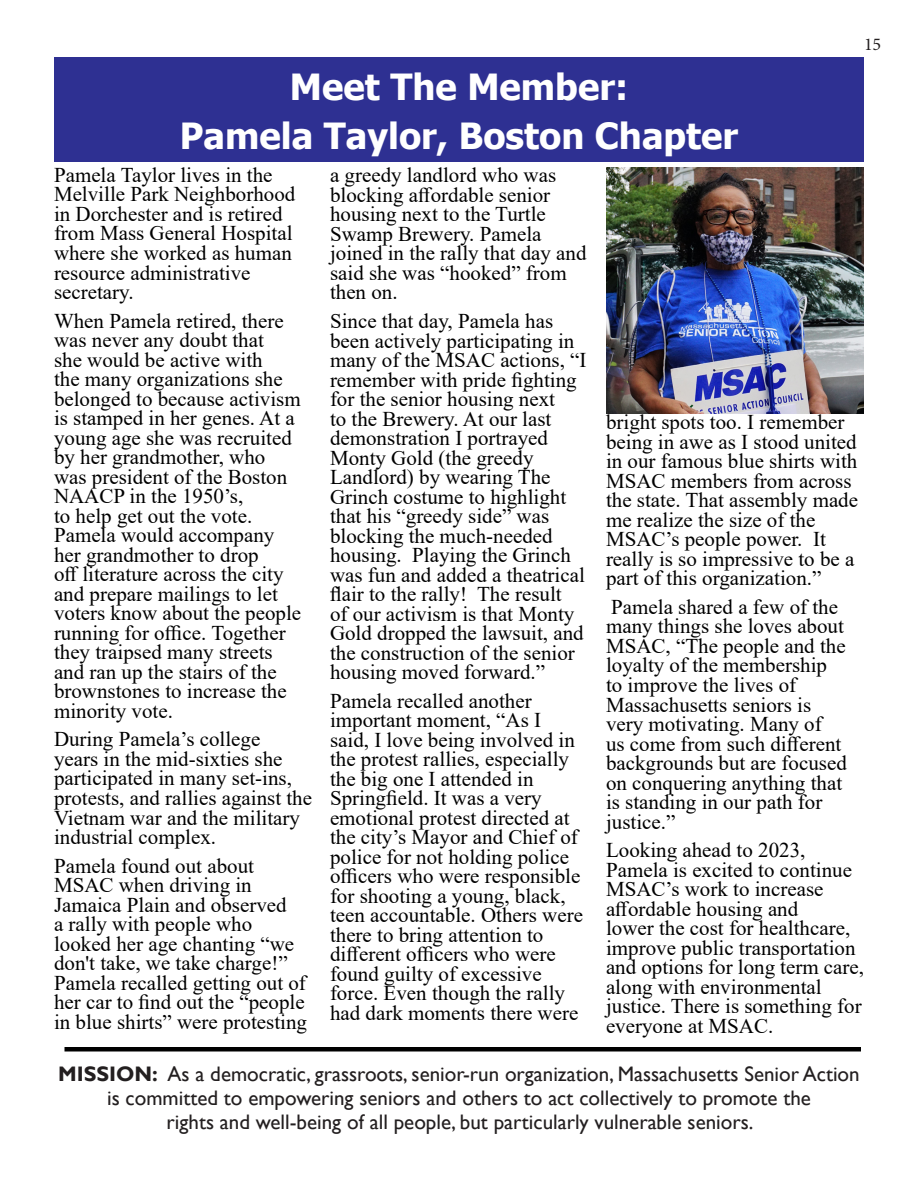
<style>
.page{position:relative;width:918px;height:1188px;background:#fff}
.page>*{position:absolute;margin:0;border:0;box-sizing:border-box;transform-origin:0 0}
.t1{font:700 36px/49.7px "Tahoma";color:#fff;text-align:center}
.t2{font:21px/19.5px "Times New Roman";color:#000}
.t3{font:21px/24px "Gill Sans";color:#231f20;text-align:center}
.t4{font:18px "Minion Pro";color:#231f20}
.s1{font-weight:700}
</style>
<div class="page">
<div style="left:64px;top:1047px;width:797px;height:5px;background:#000"></div>
<div style="left:54px;top:57px;width:810px;height:105px;background:#2e3092"></div>
<img style="left:606px;top:167px;width:258px;height:247px">
<p class="t4" style="left:864px;top:33px;width:19px">15</p>
<h1 class="t1" style="left:180px;top:63px;width:560px">Meet The Member:<br>Pamela Taylor, Boston Chapter</h1>
<p class="t2" style="left:54px;top:165px;width:243px">Pamela Taylor lives in the<br>Melville Park Neighborhood in Dorchester and is retired from Mass General Hospital where she worked as human resource administrative secretary.</p>
<p class="t2" style="left:54px;top:310px;width:249px">When Pamela retired, there was never any doubt that<br>she would be active with<br>the many organizations she belonged to because activism is stamped in her genes. At a young age she was recruited by her grandmother, who was president of the Boston<br>NAACP in the 1950’s,<br>to help get out the vote.<br>Pamela would accompany her grandmother to drop<br>off literature across the city and prepare mailings to let voters know about the people running for office. Together they traipsed many streets and ran up the stairs of the brownstones to increase the minority vote.</p>
<p class="t2" style="left:54px;top:729px;width:260px">During Pamela’s college<br>years in the mid-sixties she participated in many set-ins, protests, and rallies against the<br>Vietnam war and the military industrial complex.</p>
<p class="t2" style="left:54px;top:855px;width:255px">Pamela found out about<br>MSAC when driving in<br>Jamaica Plain and observed<br>a rally with people who looked her age chanting “we don't take, we take charge!”<br>Pamela recalled getting out of her car to find out the “people in blue shirts” were protesting</p>
<p class="t2" style="left:330px;top:165px;width:258px">a greedy landlord who was blocking affordable senior housing next to the Turtle<br>Swamp Brewery. Pamela joined in the rally that day and said she was “hooked” from then on.</p>
<p class="t2" style="left:330px;top:311px;width:258px">Since that day, Pamela has been actively participating in many of the MSAC actions, “I remember with pride fighting for the senior housing next<br>to the Brewery. At our last demonstration I portrayed<br>Monty Gold (the greedy<br>Landlord) by wearing The<br>Grinch costume to highlight that his “greedy side” was blocking the much-needed housing. Playing the Grinch was fun and added a theatrical flair to the rally! The result<br>of our activism is that Monty<br>Gold dropped the lawsuit, and the construction of the senior housing moved forward.”</p>
<p class="t2" style="left:330px;top:690px;width:255px">Pamela recalled another important moment, “As I said, I love being involved in the protest rallies, especially the big one I attended in<br>Springfield. It was a very emotional protest directed at the city’s Mayor and Chief of police for not holding police officers who were responsible for shooting a young, black, teen accountable. Others were there to bring attention to different officers who were found guilty of excessive force. Even though the rally had dark moments there were</p>
<p class="t2" style="left:606px;top:412px;width:254px">bright spots too. I remember being in awe as I stood united in our famous blue shirts with<br>MSAC members from across the state. That assembly made me realize the size of the<br>MSAC’s people power. It really is so impressive to be a part of this organization.”</p>
<p class="t2" style="left:606px;top:597px;width:242px">Pamela shared a few of the many things she loves about<br>MSAC, “The people and the loyalty of the membership to improve the lives of<br>Massachusetts seniors is very motivating. Many of<br>us come from such different backgrounds but are focused on conquering anything that is standing in our path for justice.”</p>
<p class="t2" style="left:606px;top:840px;width:260px">Looking ahead to 2023,<br>Pamela is excited to continue<br>MSAC’s work to increase affordable housing and<br>lower the cost for healthcare, improve public transportation and options for long term care, along with environmental justice. There is something for everyone at MSAC.</p>
<p class="t3" style="left:58px;top:1062px;width:803px"><span class="s1">MISSION:</span> As a democratic, grassroots, senior-run organization, Massachusetts Senior Action is committed to empowering seniors and others to act collectively to promote the<br>rights and well-being of all people, but particularly vulnerable seniors.</p>
</div>
